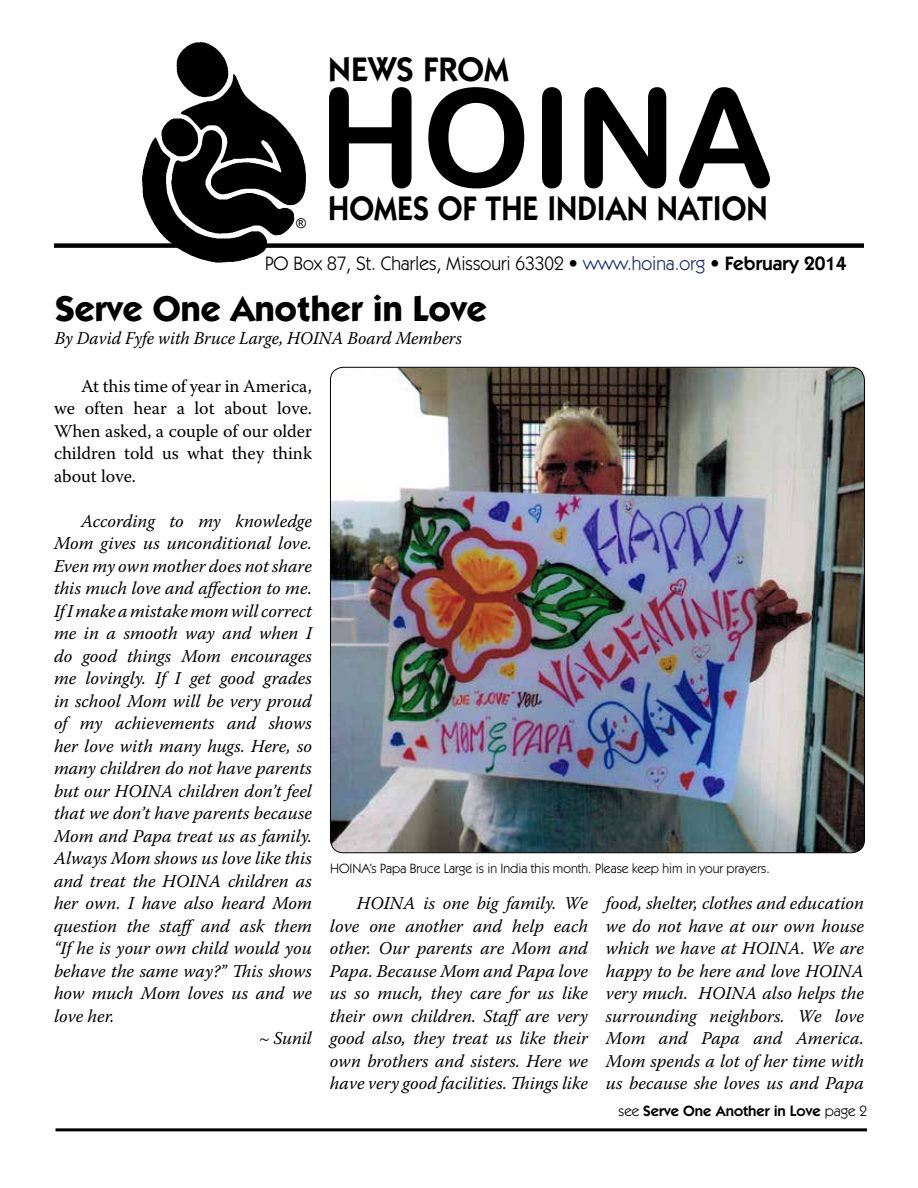
<style>
.page{position:relative;width:918px;height:1188px;background:#fff}
.page>*{position:absolute;margin:0;border:0;box-sizing:border-box;transform-origin:0 0}
.t1{font:136.8px "Arial Rounded MT Bold";color:#000}
.t2{font:700 36px "Itc Kabel";color:#000}
.t3{font:600 34.2px "Itc Kabel";color:#000;scale:.93 1}
.t4{font:600 34.2px "Itc Kabel";color:#000}
.t5{font:19.5px "Itc Kabel";color:#000}
.t6{font:italic 18px/22.5px "Warnock Pro";color:#000;text-align:justify}
.t7{font:18px/22.5px "Warnock Pro";color:#000;text-align:justify}
.t8{font:600 15px "Itc Kabel";color:#000}
.t9{font:13.5px "Itc Kabel";color:#000}
.t10{font:13.5px "Arial";color:#000}
.s1{color:#182a6a}
.s2{font-weight:600}
.s3{font-weight:400}
</style>
<div class="page">
<img style="left:142px;top:42px;width:164px;height:221px">
<div style="left:54px;top:243px;width:810px;height:5px;background:#000"></div>
<hr style="left:56px;top:1128px;width:811px;height:3px;background:#000">
<img style="left:330px;top:367px;width:534px;height:486px">
<p class="t4" style="left:328px;top:49px;width:182px">NEWS FROM</p>
<p class="t1" style="left:318px;top:57px;width:457px">HOINA</p>
<p class="t3" style="left:328px;top:188px;width:474px">HOMES OF THE INDIAN NATION</p>
<p class="t5" style="left:265px;top:252px;width:583px">PO Box 87, St. Charles, Missouri 63302 • <span class="s1">www.hoina.org</span> • <span class="s2">February 2014</span></p>
<p class="t10" style="left:296px;top:215px;width:11px">®</p>
<p class="t2" style="left:55px;top:287px;width:434px">Serve One Another in Love</p>
<p class="t6" style="left:55px;top:326px;width:409px">By David Fyfe with Bruce Large, HOINA Board Members</p>
<p class="t7" style="left:54px;top:374px;width:260px;text-indent:27px">At this time of year in America, we often hear a lot about love.<br>When asked, a couple of our older children told us what they think about love.</p>
<p class="t6" style="left:81px;top:509px;width:233px">According to my knowledge</p>
<p class="t6" style="left:54px;top:532px;width:259px">Mom gives us unconditional love.</p>
<p class="t6" style="left:54px;top:554px;width:259px">Even my own mother does not share</p>
<p class="t6" style="left:54px;top:577px;width:259px">this much love and affection to me.</p>
<p class="t6" style="left:54px;top:599px;width:259px">If I make a mistake mom will correct</p>
<p class="t6" style="left:54px;top:622px;width:259px">me in a smooth way and when I</p>
<p class="t6" style="left:54px;top:644px;width:260px">do good things Mom encourages</p>
<p class="t6" style="left:54px;top:667px;width:260px">me lovingly. If I get good grades</p>
<p class="t6" style="left:54px;top:689px;width:259px">in school Mom will be very proud</p>
<p class="t6" style="left:54px;top:712px;width:259px">of my achievements and shows</p>
<p class="t6" style="left:54px;top:734px;width:260px">her love with many hugs. Here, so</p>
<p class="t6" style="left:54px;top:757px;width:259px">many children do not have parents</p>
<p class="t6" style="left:54px;top:779px;width:260px">but our HOINA children don’t feel</p>
<p class="t6" style="left:54px;top:802px;width:260px">that we don’t have parents because</p>
<p class="t6" style="left:54px;top:824px;width:260px">Mom and Papa treat us as family.</p>
<p class="t6" style="left:54px;top:847px;width:259px">Always Mom shows us love like this</p>
<p class="t6" style="left:54px;top:869px;width:259px">and treat the HOINA children as</p>
<p class="t6" style="left:54px;top:892px;width:259px">her own. I have also heard Mom</p>
<p class="t6" style="left:54px;top:914px;width:260px">question the staff and ask them</p>
<p class="t6" style="left:54px;top:937px;width:260px">“If he is your own child would you</p>
<p class="t6" style="left:54px;top:959px;width:259px">behave the same way?” This shows</p>
<p class="t6" style="left:54px;top:982px;width:259px">how much Mom loves us and we</p>
<p class="t6" style="left:54px;top:1004px;width:62px">love her.</p>
<p class="t6" style="left:259px;top:1027px;width:54px">~ Sunil</p>
<p class="t9" style="left:330px;top:860px;width:441px">HOINA’s Papa Bruce Large is in India this month. Please keep him in your prayers.</p>
<p class="t6" style="left:330px;top:892px;width:260px;text-indent:27px">HOINA is one big family. We love one another and help each other. Our parents are Mom and Papa. Because Mom and Papa love us so much, they care for us like their own children. Staffare very good also, they treat us like their own brothers and sisters. Here we have very good facilities. Things like</p>
<p class="t6" style="left:606px;top:892px;width:260px">food, shelter, clothes and education we do not have at our own house which we have at HOINA. We are happy to be here and love HOINA very much. HOINA also helps the surrounding neighbors. We love Mom and Papa and America.<br>Mom spends a lot of her time with us because she loves us and Papa</p>
<p class="t8" style="left:619px;top:1103px;width:250px"><span class="s3">see</span> Serve One Another in Love <span class="s3">page 2</span></p>
</div>
